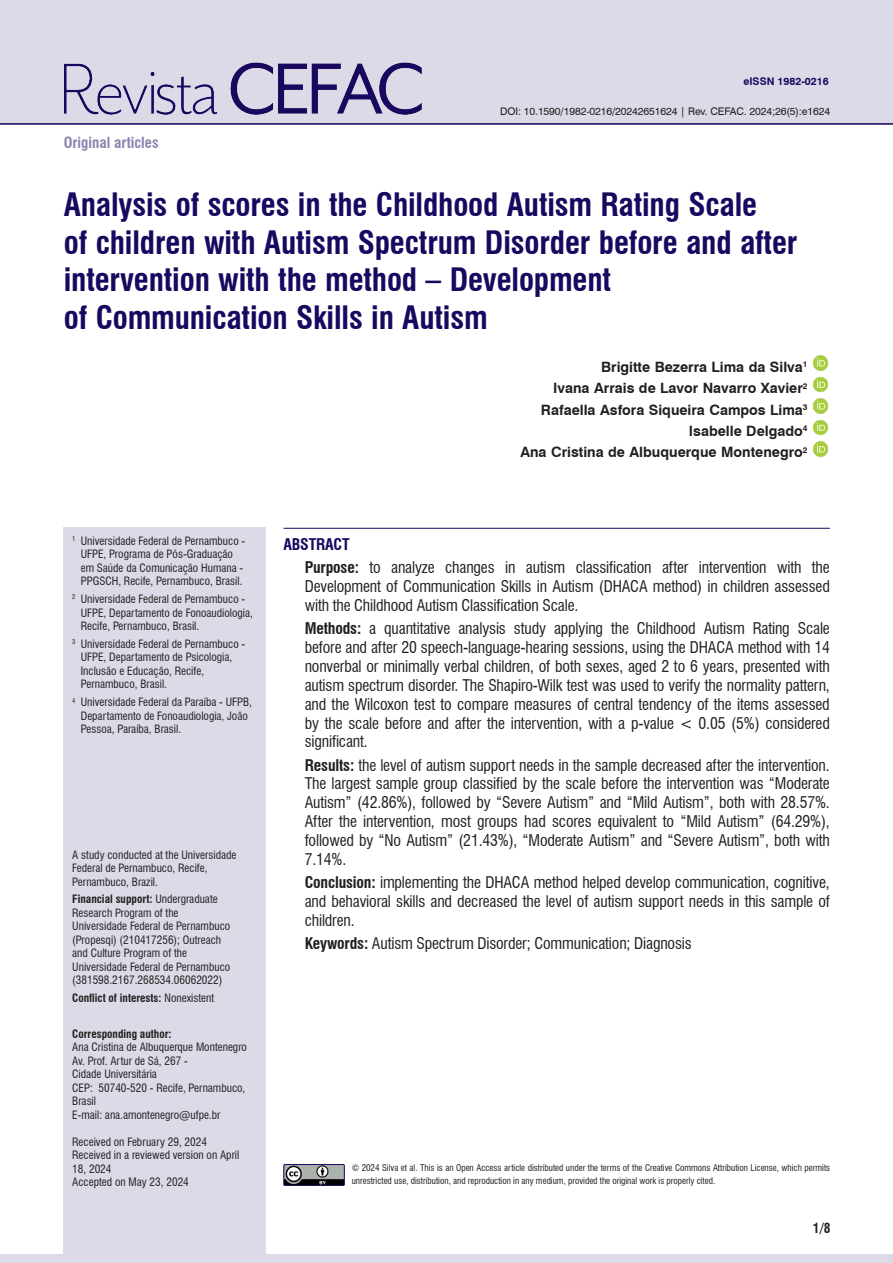
<style>
.page{position:relative;width:893px;height:1263px;background:#fff}
.page>*{position:absolute;margin:0;border:0;box-sizing:border-box;transform-origin:0 0}
.Titulo_só_inglês{font:700 condensed 31.5px/37.8px "Swiss 721 BT";letter-spacing:-.005em;color:#18085f}
.Resumo_só_ingles{font:condensed 15.75px/18.9px "Swiss 721 BT";letter-spacing:-.01em;color:#231f20;text-align:justify}
.Resumo_título_-_só_ingles{font:700 condensed 15.75px "Swiss 721 BT";letter-spacing:-.01em;color:#18085f}
.Tipo_de_artigo{font:700 condensed 15px "Swiss 721 BT";color:#8b84af}
.Autor{font:700 14.25px "Swiss 721 BT";color:#231f20}
.Cabeço_autor_esquerda-par{font:700 condensed 13.5px "Swiss 721 BT";color:#231f20}
.Notas{font:condensed 11.25px/13.5px "Swiss 721 BT";color:#231f20}
.Notas_sem_paragrafo{font:condensed 11.25px/13.5px "Swiss 721 BT";color:#231f20}
.Endereço_correspondencia{font:condensed 11.25px/13.5px "Swiss 721 BT";color:#231f20}
.Notas_sem_paragrafo-2{font:700 condensed 11.25px "Swiss 721 BT";color:#231f20}
.Endereço_correspondencia-2{font:700 condensed 11.25px "Swiss 721 BT";color:#231f20}
.Legenda_b_direito-impar{font:10.5px "Swiss 721 BT";letter-spacing:-.01em;color:#231f20}
.Legenda_b_esquerdo-par{font:700 10.5px "Swiss 721 BT";color:#18085f}
.Creative_Commons{font:condensed 9px/13.5px "Swiss 721 BT";color:#231f20}
.s1{font-weight:700}
.s2{font-weight:400}
</style>
<div class="page">
<div style="left:64px;top:528px;width:202px;height:735px;background:#dcdae7"></div>
<img style="left:813px;top:355px;width:16px;height:16px">
<img style="left:812px;top:377px;width:17px;height:15px">
<img style="left:813px;top:398px;width:16px;height:16px">
<img style="left:812px;top:420px;width:17px;height:15px">
<img style="left:813px;top:441px;width:16px;height:16px">
<hr style="left:283px;top:528px;width:547px;height:1px;background:#18085f">
<div style="left:0;top:0;width:893px;height:125px;background:#dcdae7"></div>
<img style="left:65px;top:63px;width:357px;height:51px">
<div style="left:0;top:1254px;width:893px;height:9px;background:#dcdae7"></div>
<img style="left:285px;top:1166px;width:58px;height:18px">
<div style="left:283px;top:1164px;width:62px;height:22px;border:1px solid #18085f"></div>
<p class="Legenda_b_esquerdo-par" style="left:743px;top:74px;width:87px">eISSN 1982-0216</p>
<p class="Tipo_de_artigo" style="left:64px;top:133px;width:96px">Original articles</p>
<p class="Legenda_b_direito-impar" style="left:500px;top:104px;width:332px">DOI: 10.1590/1982-0216/20242651624 | Rev. CEFAC. 2024;26(5):e1624</p>
<p class="Titulo_só_inglês" style="left:64px;top:186px;width:735px">Analysis of scores in the Childhood Autism Rating Scale<br>of children with Autism Spectrum Disorder before and after intervention with the method – Development<br>of Communication Skills in Autism</p>
<p class="Autor" style="left:601px;top:357px;width:208px">Brigitte Bezerra Lima da Silva<sup>1</sup></p>
<p class="Autor" style="left:553px;top:378px;width:256px">Ivana Arrais de Lavor Navarro Xavier<sup>2</sup></p>
<p class="Autor" style="left:541px;top:400px;width:268px">Rafaella Asfora Siqueira Campos Lima<sup>3</sup></p>
<p class="Autor" style="left:689px;top:421px;width:120px">Isabelle Delgado<sup>4</sup></p>
<p class="Autor" style="left:520px;top:442px;width:289px">Ana Cristina de Albuquerque Montenegro<sup>2</sup></p>
<p class="Notas" style="left:72px;top:534px;width:175px;text-align:center"><sup>1</sup> Universidade Federal de Pernambuco - UFPE, Programa de Pós-Graduação<br>em Saúde da Comunicação Humana - PPGSCH, Recife, Pernambuco, Brasil.</p>
<p class="Notas" style="left:81px;top:592px;width:174px;text-indent:-9px"><sup>2</sup> Universidade Federal de Pernambuco -<br>UFPE, Departamento de Fonoaudiologia,<br>Recife, Pernambuco, Brasil.</p>
<p class="Notas" style="left:81px;top:637px;width:166px;text-indent:-9px"><sup>3</sup> Universidade Federal de Pernambuco -<br>UFPE, Departamento de Psicologia,<br>Inclusão e Educação, Recife,<br>Pernambuco, Brasil.</p>
<p class="Notas" style="left:81px;top:695px;width:173px;text-indent:-9px"><sup>4</sup> Universidade Federal da Paraíba - UFPB,<br>Departamento de Fonoaudiologia, João<br>Pessoa, Paraíba, Brasil.</p>
<p class="Notas_sem_paragrafo" style="left:72px;top:848px;width:166px">A study conducted at the Universidade<br>Federal de Pernambuco, Recife,<br>Pernambuco, Brazil.</p>
<p class="Notas_sem_paragrafo" style="left:72px;top:892px;width:160px"><span class="s1">Financial support:</span> Undergraduate<br>Research Program of the<br>Universidade Federal de Pernambuco (Propesqi) (210417256); Outreach and Culture Program of the<br>Universidade Federal de Pernambuco (381598.2167.268534.06062022)</p>
<p class="Notas_sem_paragrafo-2" style="left:72px;top:991px;width:143px">Conflict of interests: <span class="s2">Nonexistent</span></p>
<p class="Endereço_correspondencia-2" style="left:72px;top:1027px;width:101px">Corresponding author:</p>
<p class="Endereço_correspondencia" style="left:72px;top:1040px;width:176px">Ana Cristina de Albuquerque Montenegro</p>
<p class="Endereço_correspondencia" style="left:72px;top:1054px;width:117px">Av. Prof. Artur de Sá, 267 -<br>Cidade Universitária</p>
<p class="Endereço_correspondencia" style="left:72px;top:1081px;width:175px">CEP: 50740-520 - Recife, Pernambuco,<br>Brasil</p>
<p class="Endereço_correspondencia" style="left:72px;top:1108px;width:150px">E-mail: ana.amontenegro@ufpe.br</p>
<p class="Endereço_correspondencia" style="left:72px;top:1135px;width:136px">Received on February 29, 2024</p>
<p class="Endereço_correspondencia" style="left:72px;top:1148px;width:169px">Received in a reviewed version on April<br>18, 2024</p>
<p class="Endereço_correspondencia" style="left:72px;top:1175px;width:118px">Accepted on May 23, 2024</p>
<p class="Resumo_título_-_só_ingles" style="left:283px;top:535px;width:68px">ABSTRACT</p>
<p class="Resumo_só_ingles" style="left:305px;top:558px;width:527px"><span class="s1">Purpose:</span> to analyze changes in autism classification after intervention with the Development of Communication Skills in Autism (DHACA method) in children assessed with the Childhood Autism Classification Scale.</p>
<p class="Resumo_só_ingles" style="left:305px;top:619px;width:527px"><span class="s1">Methods:</span> a quantitative analysis study applying the Childhood Autism Rating Scale before and after 20 speech-language-hearing sessions, using the DHACA method with 14 nonverbal or minimally verbal children, of both sexes, aged 2 to 6 years, presented with autism spectrum disorder. The Shapiro-Wilk test was used to verify the normality pattern, and the Wilcoxon test to compare measures of central tendency of the items assessed by the scale before and after the intervention, with a p-value &lt; 0.05 (5%) considered significant.</p>
<p class="Resumo_só_ingles" style="left:305px;top:755px;width:527px"><span class="s1">Results:</span> the level of autism support needs in the sample decreased after the intervention.<br>The largest sample group classified by the scale before the intervention was “Moderate Autism” (42.86%), followed by “Severe Autism” and “Mild Autism”, both with 28.57%.<br>After the intervention, most groups had scores equivalent to “Mild Autism” (64.29%), followed by “No Autism” (21.43%), “Moderate Autism” and “Severe Autism”, both with 7.14%.</p>
<p class="Resumo_só_ingles" style="left:305px;top:873px;width:527px"><span class="s1">Conclusion:</span> implementing the DHACA method helped develop communication, cognitive, and behavioral skills and decreased the level of autism support needs in this sample of children.</p>
<p class="Resumo_só_ingles" style="left:305px;top:934px;width:389px"><span class="s1">Keywords:</span> Autism Spectrum Disorder; Communication; Diagnosis</p>
<p class="Creative_Commons" style="left:352px;top:1161px;width:480px">© 2024 Silva et al. This is an Open Access article distributed under the terms of the Creative Commons Attribution License, which permits unrestricted use, distribution, and reproduction in any medium, provided the original work is properly cited.</p>
<p class="Cabeço_autor_esquerda-par" style="left:813px;top:1219px;width:19px">1/8</p>
</div>
